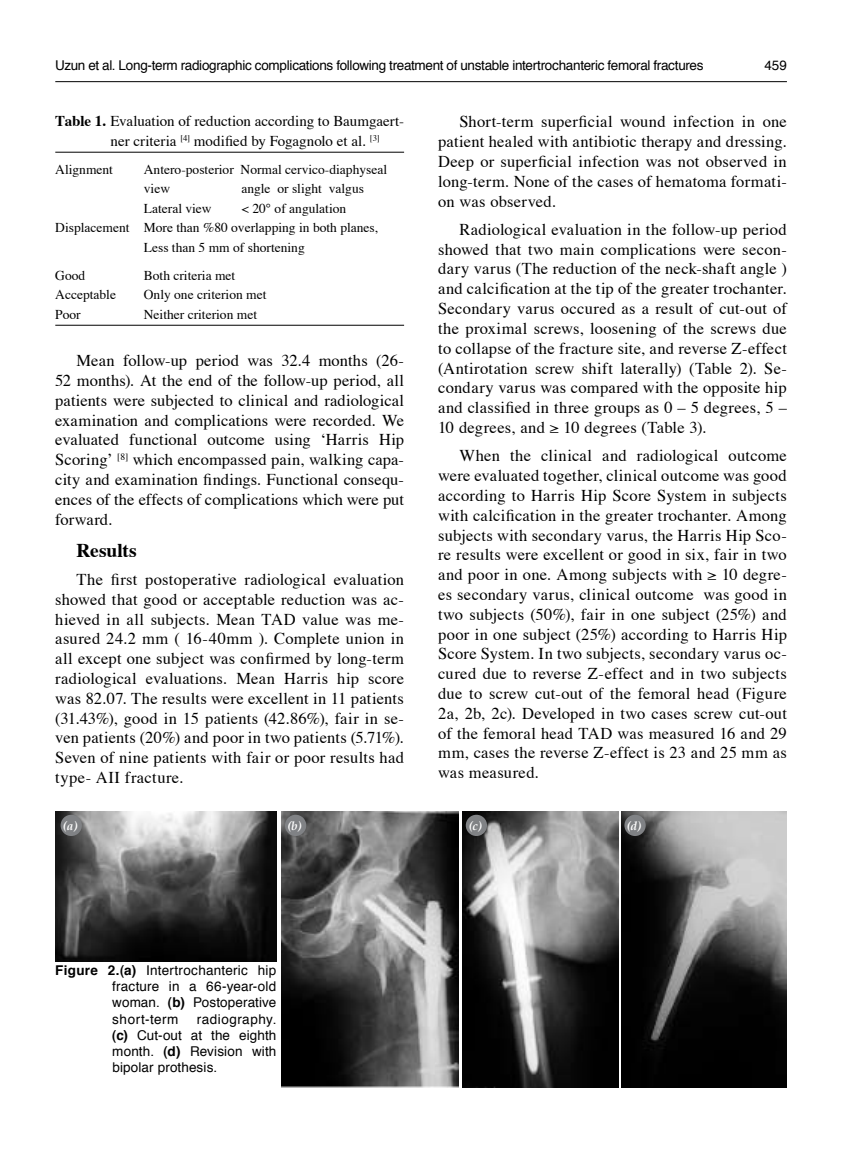
<style>
.page{position:relative;width:855px;height:1153px;background:#fff}
.page>*{position:absolute;margin:0;border:0;box-sizing:border-box;transform-origin:0 0}
.t1{font:700 19.5px "Times";color:#000}
.t2{font:16.5px/19.8px "Times";letter-spacing:.015em;color:#000;text-align:justify}
.t3{font:15px/19.5px "Times";color:#000}
.t4{font:13.5px/16.2px "Helvetica";letter-spacing:-.015em;color:#000;text-align:justify}
.t5{font:13.5px/19.5px "Times";color:#000}
.t6{font:italic 700 12px "Palatino";color:#fff}
.s1{font-weight:700}
</style>
<div class="page">
<hr style="left:55px;top:81px;width:732px;height:1px;background:#000">
<hr style="left:55px;top:152px;width:349px;height:1px;background:#000">
<hr style="left:55px;top:325px;width:349px;height:1px;background:#000">
<img style="left:281px;top:811px;width:177px;height:276px">
<img style="left:462px;top:811px;width:156px;height:276px">
<img style="left:621px;top:811px;width:166px;height:276px">
<img style="left:55px;top:811px;width:221px;height:150px">
<div style="left:61px;top:814px;width:21px;height:22px;background:#808285;border-radius:50%"></div>
<div style="left:285px;top:814px;width:21px;height:22px;background:#808285;border-radius:50%"></div>
<div style="left:466px;top:814px;width:21px;height:22px;background:#808285;border-radius:50%"></div>
<div style="left:624px;top:814px;width:21px;height:22px;background:#808285;border-radius:50%"></div>
<p class="t4" style="left:55px;top:57px;width:649px">Uzun et al. Long-term radiographic complications following treatment of unstable intertrochanteric femoral fractures</p>
<p class="t4" style="left:764px;top:56px;width:24px">459</p>
<p class="t3" style="left:111px;top:110px;width:295px;text-indent:-55px"><span class="s1">Table 1.</span> Evaluation of reduction according to Baumgaert&shy;ner criteria <sup>[4]</sup> modified by Fogagnolo et al. <sup>[3]</sup></p>
<p class="t5" style="left:55px;top:158px;width:59px">Alignment</p>
<p class="t5" style="left:144px;top:158px;width:245px">Antero-posterior Normal cervico-diaphyseal view</p>
<p class="t5" style="left:241px;top:178px;width:124px">angle or slight valgus</p>
<p class="t5" style="left:144px;top:197px;width:69px">Lateral view</p>
<p class="t5" style="left:241px;top:197px;width:106px">&lt; 20° of angulation</p>
<p class="t5" style="left:55px;top:217px;width:324px">Displacement More than %80 overlapping in both planes,</p>
<p class="t5" style="left:144px;top:236px;width:162px">Less than 5 mm of shortening</p>
<p class="t5" style="left:55px;top:264px;width:31px">Good</p>
<p class="t5" style="left:144px;top:264px;width:93px">Both criteria met</p>
<p class="t5" style="left:55px;top:284px;width:62px">Acceptable</p>
<p class="t5" style="left:144px;top:284px;width:124px">Only one criterion met</p>
<p class="t5" style="left:55px;top:303px;width:27px">Poor</p>
<p class="t5" style="left:144px;top:303px;width:115px">Neither criterion met</p>
<p class="t2" style="left:55px;top:349px;width:350px;text-indent:21px">Mean follow-up period was 32.4 months (26- 52 months). At the end of the follow-up period, all patients were subjected to clinical and radiological examination and complications were recorded. We evaluated functional outcome using ‘Harris Hip Scoring’ <sup>[8]</sup> which encompassed pain, walking capa&shy;city and examination findings. Functional consequ&shy;ences of the effects of complications which were put forward.</p>
<p class="t1" style="left:77px;top:531px;width:62px">Results</p>
<p class="t2" style="left:55px;top:568px;width:350px;text-indent:21px">The first postoperative radiological evaluation showed that good or acceptable reduction was ac&shy;hieved in all subjects. Mean TAD value was me&shy;asured 24.2 mm ( 16-40mm ). Complete union in all except one subject was confirmed by long-term radiological evaluations. Mean Harris hip score was 82.07. The results were excellent in 11 patients (31.43%), good in 15 patients (42.86%), fair in se&shy;ven patients (20%) and poor in two patients (5.71%).<br>Seven of nine patients with fair or poor results had type- AII fracture.</p>
<p class="t2" style="left:438px;top:110px;width:350px;text-indent:21px">Short-term superficial wound infection in one patient healed with antibiotic therapy and dressing.<br>Deep or superficial infection was not observed in long-term. None of the cases of hematoma formati&shy;on was observed.</p>
<p class="t2" style="left:438px;top:218px;width:350px;text-indent:21px">Radiological evaluation in the follow-up period showed that two main complications were secon&shy;dary varus (The reduction of the neck-shaft angle ) and calcification at the tip of the greater trochanter.<br>Secondary varus occured as a result of cut-out of the proximal screws, loosening of the screws due to collapse of the fracture site, and reverse Z-effect (Antirotation screw shift laterally) (Table 2). Se&shy;condary varus was compared with the opposite hip and classified in three groups as 0 – 5 degrees, 5 – 10 degrees, and ≥ 10 degrees (Table 3).</p>
<p class="t2" style="left:438px;top:444px;width:350px;text-indent:21px">When the clinical and radiological outcome were evaluated together, clinical outcome was good according to Harris Hip Score System in subjects with calcification in the greater trochanter. Among subjects with secondary varus, the Harris Hip Sco&shy;re results were excellent or good in six, fair in two and poor in one. Among subjects with ≥ 10 degre&shy;es secondary varus, clinical outcome was good in two subjects (50%), fair in one subject (25%) and poor in one subject (25%) according to Harris Hip Score System. In two subjects, secondary varus oc&shy;cured due to reverse Z-effect and in two subjects due to screw cut-out of the femoral head (Figure 2a, 2b, 2c). Developed in two cases screw cut-out of the femoral head TAD was measured 16 and 29 mm, cases the reverse Z-effect is 23 and 25 mm as was measured.</p>
<p class="t6" style="left:63px;top:818px;width:16px">(a)</p>
<p class="t6" style="left:287px;top:818px;width:16px">(b)</p>
<p class="t6" style="left:469px;top:818px;width:15px">(c)</p>
<p class="t6" style="left:626px;top:818px;width:16px">(d)</p>
<p class="t4" style="left:112px;top:961px;width:166px;text-indent:-57px"><span class="s1">Figure 2.(a)</span> Intertrochanteric hip fracture in a 66-year-old woman. <span class="s1">(b)</span> Postoperative short-term</p>
<p class="t4" style="left:112px;top:1010px;width:166px;text-indent:84px">radiography. <span class="s1">(c)</span> Cut-out at the eighth month. <span class="s1">(d)</span> Revision with bipolar prothesis.</p>
</div>
